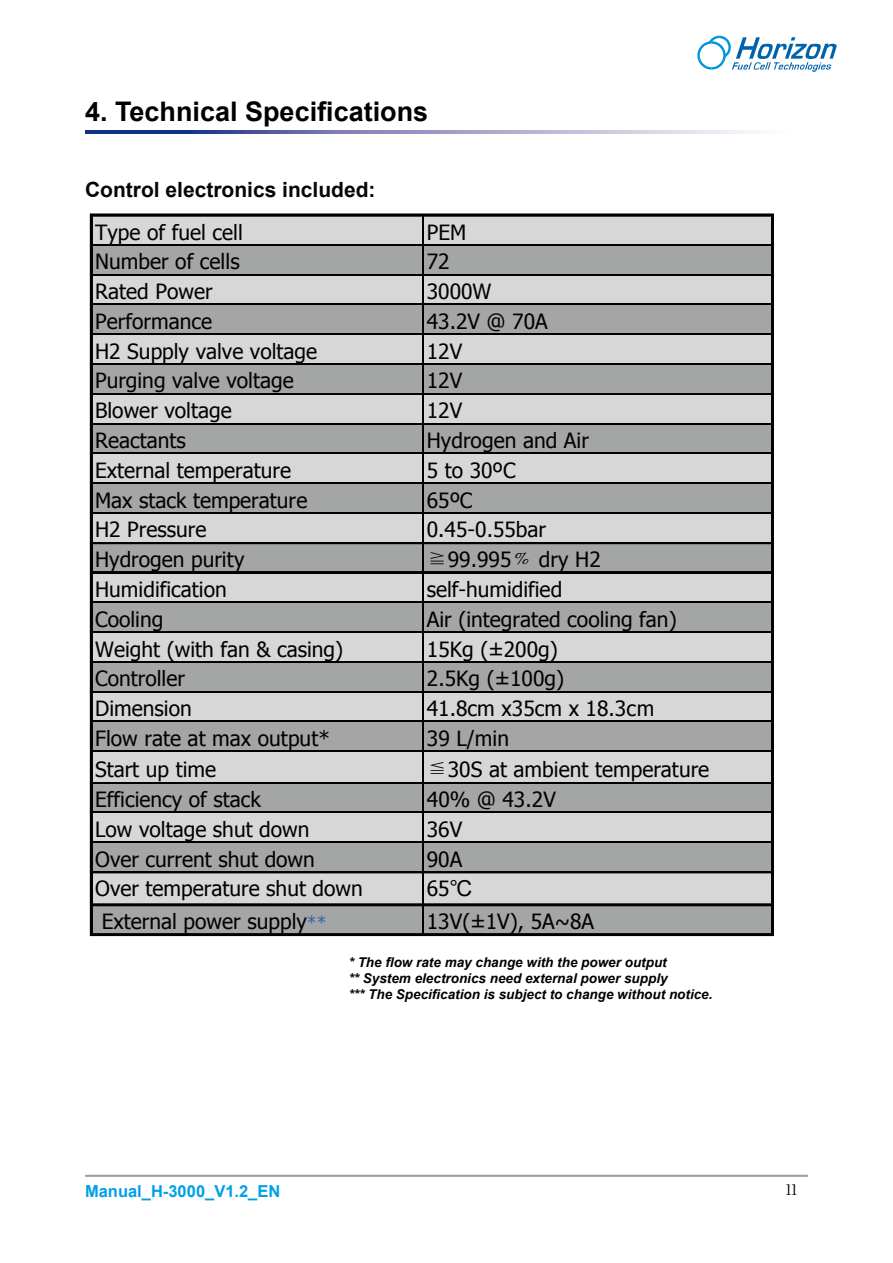
<style>
.page{position:relative;width:893px;height:1263px;background:#fff}
.page>*{position:absolute;margin:0;border:0;box-sizing:border-box;transform-origin:0 0}
.t1{font:700 27px "Arial";color:#000}
.t2{font:21px "Tahoma";color:#040000}
.t3{font:700 21px "Arial";color:#000806}
.t4{font:700 16.5px "Arial";color:#00a0e9}
.t5{font:16.5px "Californian FB";color:#000}
.t6{font:italic 700 13.5px/16.2px "Arial";color:#000}
.s1{font-family:"Sim Sun"}
.s2{font-family:"Arial Unicode MS";font-size:21.9px}
.s3{font-size:17.85px;color:#3962ad}
</style>
<div class="page">
<svg style="left:697px;top:36px;width:140px;height:36px"></svg>
<hr style="left:85px;top:1175px;width:723px;height:2px;background:#9f9fa0">
<svg style="left:85px;top:130px;width:665px;height:3px"></svg>
<div style="left:92px;top:216px;width:681px;height:29px;background:#d8d7d8"></div>
<div style="left:92px;top:245px;width:681px;height:30px;background:#a4a6a5"></div>
<div style="left:92px;top:275px;width:681px;height:30px;background:#d8d7d8"></div>
<div style="left:92px;top:304px;width:681px;height:30px;background:#a4a6a5"></div>
<div style="left:92px;top:334px;width:681px;height:30px;background:#d8d7d8"></div>
<div style="left:92px;top:364px;width:681px;height:30px;background:#a4a6a5"></div>
<div style="left:92px;top:394px;width:681px;height:30px;background:#d8d7d8"></div>
<div style="left:92px;top:423px;width:681px;height:31px;background:#a4a6a5"></div>
<div style="left:92px;top:453px;width:681px;height:30px;background:#d8d7d8"></div>
<div style="left:92px;top:483px;width:681px;height:30px;background:#a4a6a5"></div>
<div style="left:92px;top:513px;width:681px;height:30px;background:#d8d7d8"></div>
<div style="left:92px;top:543px;width:681px;height:30px;background:#a4a6a5"></div>
<div style="left:92px;top:572px;width:681px;height:30px;background:#d8d7d8"></div>
<div style="left:92px;top:602px;width:681px;height:30px;background:#a4a6a5"></div>
<div style="left:92px;top:632px;width:681px;height:30px;background:#d8d7d8"></div>
<div style="left:92px;top:662px;width:681px;height:30px;background:#a4a6a5"></div>
<div style="left:92px;top:692px;width:681px;height:30px;background:#d8d7d8"></div>
<div style="left:92px;top:721px;width:681px;height:30px;background:#a4a6a5"></div>
<div style="left:92px;top:751px;width:681px;height:32px;background:#d8d7d8"></div>
<div style="left:92px;top:782px;width:681px;height:30px;background:#a4a6a5"></div>
<div style="left:92px;top:812px;width:681px;height:30px;background:#d8d7d8"></div>
<div style="left:92px;top:842px;width:681px;height:30px;background:#a4a6a5"></div>
<div style="left:92px;top:872px;width:681px;height:33px;background:#d8d7d8"></div>
<div style="left:92px;top:905px;width:681px;height:30px;background:#a4a6a5"></div>
<div style="left:92px;top:905px;width:682px;height:29px;border:1px solid #000"></div>
<hr style="left:422px;top:216px;width:2px;height:719px;background:#040000">
<hr style="left:771px;top:216px;width:2px;height:719px;background:#040000">
<hr style="left:92px;top:214px;width:681px;height:2px;background:#040000">
<hr style="left:92px;top:244px;width:681px;height:2px;background:#040000">
<hr style="left:92px;top:274px;width:681px;height:1px;background:#040000">
<hr style="left:92px;top:303px;width:681px;height:2px;background:#040000">
<hr style="left:92px;top:333px;width:681px;height:2px;background:#040000">
<hr style="left:92px;top:363px;width:681px;height:2px;background:#040000">
<hr style="left:92px;top:393px;width:681px;height:2px;background:#040000">
<hr style="left:92px;top:423px;width:681px;height:1px;background:#040000">
<hr style="left:92px;top:452px;width:681px;height:2px;background:#040000">
<hr style="left:92px;top:482px;width:681px;height:2px;background:#040000">
<hr style="left:92px;top:512px;width:681px;height:2px;background:#040000">
<hr style="left:92px;top:542px;width:681px;height:2px;background:#040000">
<hr style="left:92px;top:571px;width:681px;height:2px;background:#040000">
<hr style="left:92px;top:601px;width:681px;height:2px;background:#040000">
<hr style="left:92px;top:631px;width:681px;height:2px;background:#040000">
<hr style="left:92px;top:661px;width:681px;height:2px;background:#040000">
<hr style="left:92px;top:691px;width:681px;height:2px;background:#040000">
<hr style="left:92px;top:720px;width:681px;height:2px;background:#040000">
<hr style="left:92px;top:750px;width:681px;height:2px;background:#040000">
<hr style="left:92px;top:781px;width:681px;height:2px;background:#040000">
<hr style="left:92px;top:811px;width:681px;height:2px;background:#040000">
<hr style="left:92px;top:841px;width:681px;height:2px;background:#040000">
<hr style="left:92px;top:871px;width:681px;height:2px;background:#040000">
<hr style="left:92px;top:904px;width:681px;height:2px;background:#040000">
<p class="t1" style="left:85px;top:94px;width:345px">4. Technical Specifications</p>
<p class="t3" style="left:85px;top:175px;width:292px">Control electronics included:</p>
<p class="t2" style="left:95px;top:218px;width:149px">Type of fuel cell</p>
<p class="t2" style="left:427px;top:218px;width:41px">PEM</p>
<p class="t2" style="left:95px;top:248px;width:146px">Number of cells</p>
<p class="t2" style="left:427px;top:248px;width:24px">72</p>
<p class="t2" style="left:95px;top:277px;width:119px">Rated Power</p>
<p class="t2" style="left:427px;top:277px;width:66px">3000W</p>
<p class="t2" style="left:95px;top:307px;width:119px">Performance</p>
<p class="t2" style="left:427px;top:307px;width:122px">43.2V @ 70A</p>
<p class="t2" style="left:95px;top:337px;width:224px">H2 Supply valve voltage</p>
<p class="t2" style="left:427px;top:337px;width:37px">12V</p>
<p class="t2" style="left:95px;top:367px;width:200px">Purging valve voltage</p>
<p class="t2" style="left:427px;top:367px;width:37px">12V</p>
<p class="t2" style="left:95px;top:397px;width:138px">Blower voltage</p>
<p class="t2" style="left:427px;top:397px;width:37px">12V</p>
<p class="t2" style="left:95px;top:426px;width:92px">Reactants</p>
<p class="t2" style="left:427px;top:426px;width:164px">Hydrogen and Air</p>
<p class="t2" style="left:95px;top:456px;width:197px">External temperature</p>
<p class="t2" style="left:427px;top:456px;width:90px">5 to 30ºC</p>
<p class="t2" style="left:95px;top:486px;width:214px">Max stack temperature</p>
<p class="t2" style="left:427px;top:486px;width:47px">65ºC</p>
<p class="t2" style="left:95px;top:516px;width:113px">H2 Pressure</p>
<p class="t2" style="left:427px;top:516px;width:121px">0.45-0.55bar</p>
<p class="t2" style="left:95px;top:545px;width:151px">Hydrogen purity</p>
<p class="t2" style="left:427px;top:545px;width:176px"><span class="s1">≧</span>99.995<span class="s1">﹪</span> dry H2</p>
<p class="t2" style="left:95px;top:575px;width:133px">Humidification</p>
<p class="t2" style="left:427px;top:575px;width:137px">self-humidified</p>
<p class="t2" style="left:95px;top:605px;width:70px">Cooling</p>
<p class="t2" style="left:427px;top:605px;width:252px">Air (integrated cooling fan)</p>
<p class="t2" style="left:95px;top:635px;width:249px">Weight (with fan &amp; casing)</p>
<p class="t2" style="left:427px;top:635px;width:133px">15Kg (±200g)</p>
<p class="t2" style="left:95px;top:665px;width:91px">Controller</p>
<p class="t2" style="left:427px;top:665px;width:139px">2.5Kg (±100g)</p>
<p class="t2" style="left:95px;top:694px;width:98px">Dimension</p>
<p class="t2" style="left:427px;top:694px;width:229px">41.8cm x35cm x 18.3cm</p>
<p class="t2" style="left:95px;top:724px;width:236px">Flow rate at max output*</p>
<p class="t2" style="left:427px;top:724px;width:84px">39 L/min</p>
<p class="t2" style="left:95px;top:755px;width:123px">Start up time</p>
<p class="t2" style="left:427px;top:755px;width:284px"><span class="s1">≦</span>30S at ambient temperature</p>
<p class="t2" style="left:95px;top:785px;width:167px">Efficiency of stack</p>
<p class="t2" style="left:427px;top:785px;width:131px">40% @ 43.2V</p>
<p class="t2" style="left:95px;top:815px;width:216px">Low voltage shut down</p>
<p class="t2" style="left:427px;top:815px;width:37px">36V</p>
<p class="t2" style="left:95px;top:845px;width:221px">Over current shut down</p>
<p class="t2" style="left:427px;top:845px;width:37px">90A</p>
<p class="t2" style="left:95px;top:874px;width:269px">Over temperature shut down</p>
<p class="t2" style="left:427px;top:874px;width:47px">65<span class="s2">℃</span></p>
<p class="t2" style="left:102px;top:908px;width:226px">External power supply<span class="s3">**</span></p>
<p class="t2" style="left:427px;top:908px;width:169px">13V(±1V), 5A~8A</p>
<p class="t6" style="left:349px;top:954px;width:365px">* The flow rate may change with the power output<br>** System electronics need external power supply<br>*** The Specification is subject to change without notice.</p>
<p class="t4" style="left:85px;top:1181px;width:197px">Manual_H-3000_V1.2_EN</p>
<p class="t5" style="left:786px;top:1180px;width:13px">11</p>
</div>
